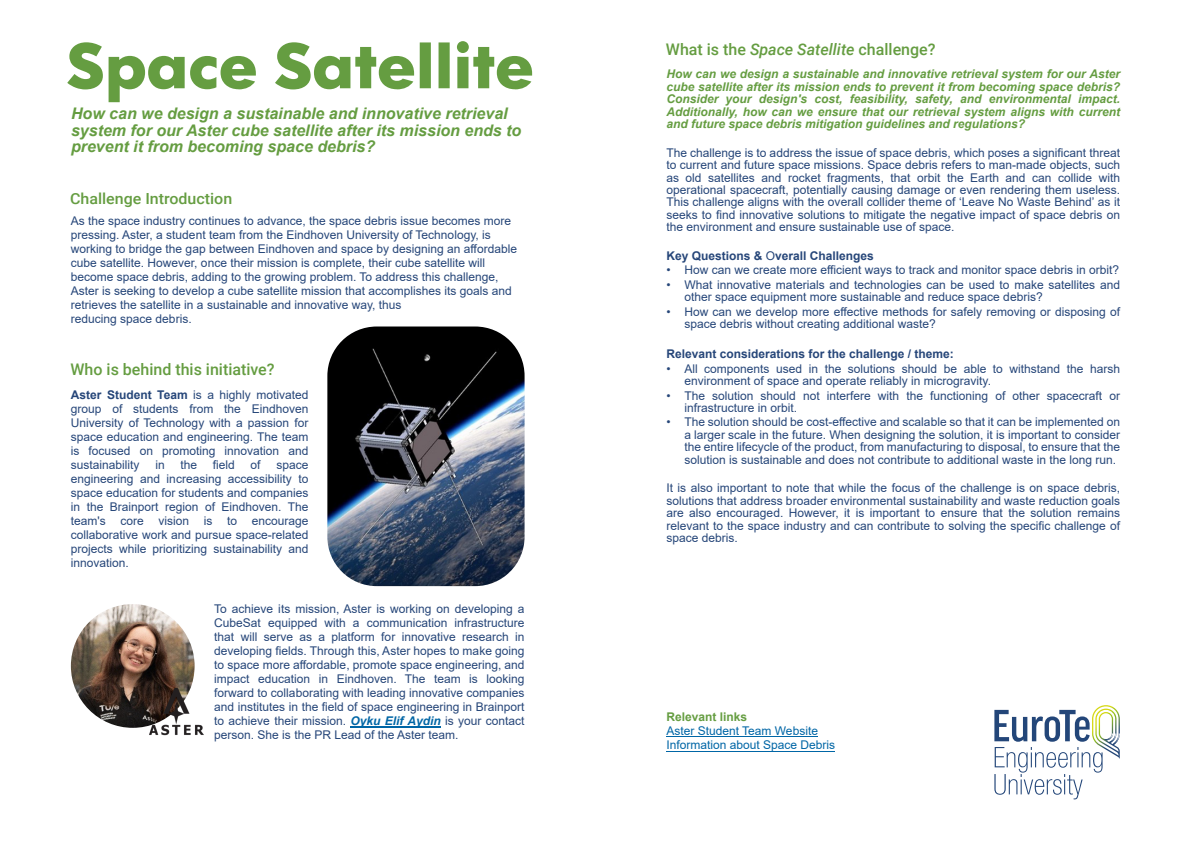
<style>
.page{position:relative;width:1191px;height:842px;background:#fff}
.page>*{position:absolute;margin:0;border:0;box-sizing:border-box;transform-origin:0 0}
.t1{font:700 64px "IKEA Sans";color:#659d41}
.t2{font:italic 700 16px/16.5px "Arial";color:#659d41}
.t3{font:500 16px "Roboto";color:#659d41}
.t4{font:500 15.3px "Roboto";color:#659d41;scale:1.05 1}
.t5{font:12px/14px "Arial";color:#264679;text-align:justify}
.t6{font:italic 700 12px/12.4px "Arial";color:#659d41;text-align:justify}
.t7{font:700 12px "Arial";color:#264679}
.t8{font:12px/14.4px "Arial";color:#0066a6}
.t9{font:700 12px "Arial";color:#659d41}
.s1{font-weight:700}
.s2{font-weight:700;font-style:italic;color:#0066a6}
.s3{font-style:italic}
.s4{font-weight:400}
</style>
<div class="page">
<hr style="left:666px;top:736px;width:152px;height:1px;background:#0066a6">
<hr style="left:666px;top:751px;width:169px;height:1px;background:#0066a6">
<svg style="left:994px;top:705px;width:126px;height:94px"></svg>
<img style="left:71px;top:604px;width:124px;height:124px;border-radius:50%">
<img style="left:149px;top:687px;width:54px;height:49px">
<img style="left:327px;top:326px;width:197px;height:260px;border-radius:49px">
<hr style="left:350px;top:726px;width:91px;height:1px;background:#0066a6">
<h1 class="t1" style="left:66px;top:25px;width:469px">Space Satellite</h1>
<h2 class="t2" style="left:71px;top:107px;width:452px">How can we design a sustainable and innovative retrieval system for our Aster cube satellite after its mission ends to prevent it from becoming space debris?</h2>
<p class="t4" style="left:70px;top:193px;width:156px">Challenge Introduction</p>
<p class="t5" style="left:71px;top:215px;width:448px;text-align:left">As the space industry continues to advance, the space debris issue becomes more pressing. Aster, a student team from the Eindhoven University of Technology, is working to bridge the gap between Eindhoven and space by designing an affordable cube satellite. However, once their mission is complete, their cube satellite will become space debris, adding to the growing problem. To address this challenge, Aster is seeking to develop a cube satellite mission that accomplishes its goals and retrieves the satellite in a sustainable and innovative way, thus<br>reducing space debris.</p>
<h2 class="t3" style="left:70px;top:363px;width:206px">Who is behind this initiative?</h2>
<p class="t5" style="left:71px;top:389px;width:239px"><span class="s1">Aster Student Team</span> is a highly motivated group of students from the Eindhoven University of Technology with a passion for space education and engineering. The team is focused on promoting innovation and sustainability</p>
<p class="t5" style="left:155px;top:459px;width:11px">in</p>
<p class="t5" style="left:180px;top:459px;width:18px">the</p>
<p class="t5" style="left:213px;top:459px;width:24px">field</p>
<p class="t5" style="left:251px;top:459px;width:12px">of</p>
<p class="t5" style="left:71px;top:459px;width:239px;text-indent:205px">space engineering and increasing accessibility to space education for students and companies in the Brainport region of Eindhoven. The team's core vision is to encourage collaborative work and pursue space-related projects while prioritizing sustainability and innovation.</p>
<p class="t5" style="left:214px;top:603px;width:312px">To achieve its mission, Aster is working on developing a CubeSat equipped with a communication infrastructure that will serve as a platform for innovative research in developing fields. Through this, Aster hopes to make going to space more affordable, promote space engineering, and impact education in Eindhoven. The team is looking forward to collaborating with leading innovative companies and institutes in the field of space engineering in Brainport to achieve their mission. <span class="s2">Oyku Elif Aydin</span> is your contact person. She is the PR Lead of the Aster team.</p>
<h2 class="t3" style="left:666px;top:43px;width:271px">What is the <span class="s3">Space Satellite</span> challenge?</h2>
<p class="t6" style="left:666px;top:69px;width:455px">How can we design a sustainable and innovative retrieval system for our Aster cube satellite after its mission ends to prevent it from becoming space debris?<br>Consider your design's cost, feasibility, safety, and environmental impact.<br>Additionally, how can we ensure that our retrieval system aligns with current and future space debris mitigation guidelines and regulations?</p>
<p class="t5" style="left:666px;top:148px;width:455px;line-height:12.4px">The challenge is to address the issue of space debris, which poses a significant threat to current and future space missions. Space debris refers to man-made objects, such as old satellites and rocket fragments, that orbit the Earth and can collide with operational spacecraft, potentially causing damage or even rendering them useless.<br>This challenge aligns with the overall collider theme of ‘Leave No Waste Behind’ as it seeks to find innovative solutions to mitigate the negative impact of space debris on the environment and ensure sustainable use of space.</p>
<p class="t7" style="left:666px;top:251px;width:209px">Key Questions &amp; <span class="s4">O</span>verall Challenges</p>
<p class="t5" style="left:666px;top:264px;width:454px">• How can we create more efficient ways to track and monitor space debris in orbit?</p>
<p class="t5" style="left:684px;top:279px;width:437px;line-height:12.4px;text-indent:-18px">• What innovative materials and technologies can be used to make satellites and other space equipment more sustainable and reduce space debris?</p>
<p class="t5" style="left:684px;top:306px;width:437px;line-height:12.4px;text-indent:-18px">• How can we develop more effective methods for safely removing or disposing of space debris without creating additional waste?</p>
<p class="t7" style="left:666px;top:350px;width:289px">Relevant considerations for the challenge / theme:</p>
<p class="t5" style="left:684px;top:363px;width:437px;line-height:12.4px;text-indent:-18px">• All components used in the solutions should be able to withstand the harsh environment of space and operate reliably in microgravity.</p>
<p class="t5" style="left:684px;top:390px;width:437px;line-height:12.4px;text-indent:-18px">• The solution should not interfere with the functioning of other spacecraft or infrastructure in orbit.</p>
<p class="t5" style="left:684px;top:417px;width:437px;line-height:12.4px;text-indent:-18px">• The solution should be cost-effective and scalable so that it can be implemented on a larger scale in the future. When designing the solution, it is important to consider the entire lifecycle of the product, from manufacturing to disposal, to ensure that the solution is sustainable and does not contribute to additional waste in the long run.</p>
<p class="t5" style="left:666px;top:483px;width:455px;line-height:12.4px">It is also important to note that while the focus of the challenge is on space debris, solutions that address broader environmental sustainability and waste reduction goals are also encouraged. However, it is important to ensure that the solution remains relevant to the space industry and can contribute to solving the specific challenge of space debris.</p>
<p class="t9" style="left:666px;top:712px;width:82px">Relevant links</p>
<p class="t8" style="left:666px;top:725px;width:170px">Aster Student Team Website<br>Information about Space Debris</p>
</div>
